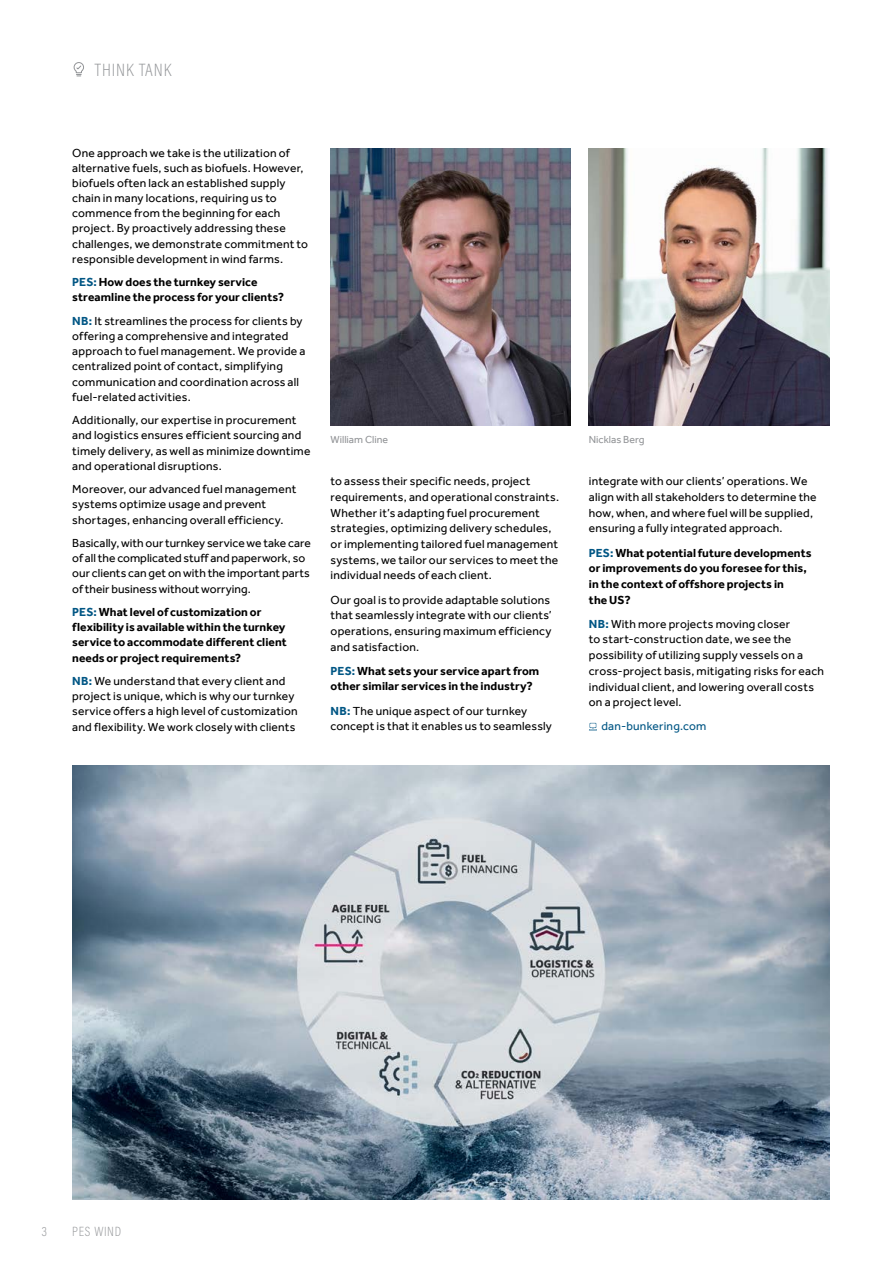
<style>
.page{position:relative;width:893px;height:1263px;background:#fff}
.page>*{position:absolute;margin:0;border:0;box-sizing:border-box;transform-origin:0 0}
.t1{font:200 18px "Acumin Pro Cond";letter-spacing:.05em;color:#939598}
.t2{font:200 13.5px "Acumin Pro Cond";letter-spacing:.05em;color:#939598}
.t3{font:12px/15.1px "Effra";letter-spacing:.015em;color:#000}
.t4{font:700 12px/15.1px "Effra";letter-spacing:.005em;color:#000}
.t5{font:12px "Effra";letter-spacing:.015em;color:#005684}
.t6{font:10.5px "Effra";color:#939598}
.s1{color:#005684}
.s2{font-weight:700;color:#005684}
</style>
<div class="page">
<svg style="left:589px;top:723px;width:8px;height:7px"></svg>
<img style="left:589px;top:149px;width:240px;height:276px">
<img style="left:331px;top:149px;width:240px;height:276px">
<img style="left:72px;top:765px;width:757px;height:434px">
<svg style="left:74px;top:62px;width:10px;height:15px"></svg>
<h1 class="t1" style="left:95px;top:58px;width:78px">THINK TANK</h1>
<p class="t3" style="left:72px;top:145px;width:237px">One approach we take is the utilization of alternative fuels, such as biofuels. However, biofuels often lack an established supply chain in many locations, requiring us to commence from the beginning for each project. By proactively addressing these challenges, we demonstrate commitment to responsible development in wind farms.</p>
<p class="t4" style="left:72px;top:275px;width:213px"><span class="s1">PES:</span> How does the turnkey service streamline the process for your clients?</p>
<p class="t3" style="left:72px;top:313px;width:235px"><span class="s2">NB:</span> It streamlines the process for clients by offering a comprehensive and integrated approach to fuel management. We provide a centralized point of contact, simplifying communication and coordination across all fuel-related activities.</p>
<p class="t3" style="left:72px;top:413px;width:240px">Additionally, our expertise in procurement and logistics ensures efficient sourcing and timely delivery, as well as minimize downtime and operational disruptions.</p>
<p class="t3" style="left:72px;top:482px;width:225px">Moreover, our advanced fuel management systems optimize usage and prevent shortages, enhancing overall efficiency.</p>
<p class="t3" style="left:72px;top:535px;width:240px">Basically, with our turnkey service we take care of all the complicated stuff and paperwork, so our clients can get on with the important parts of their business without worrying.</p>
<p class="t4" style="left:72px;top:604px;width:216px"><span class="s1">PES:</span> What level of customization or flexibility is available within the turnkey service to accommodate different client needs or project requirements?</p>
<p class="t3" style="left:72px;top:673px;width:227px"><span class="s2">NB:</span> We understand that every client and project is unique, which is why our turnkey service offers a high level of customization and flexibility. We work closely with clients</p>
<p class="t6" style="left:331px;top:434px;width:59px">William Cline</p>
<p class="t6" style="left:589px;top:434px;width:57px">Nicklas Berg</p>
<p class="t3" style="left:331px;top:473px;width:230px;line-height:15.8px">to assess their specific needs, project requirements, and operational constraints.<br>Whether it’s adapting fuel procurement strategies, optimizing delivery schedules, or implementing tailored fuel management systems, we tailor our services to meet the individual needs of each client.</p>
<p class="t3" style="left:331px;top:591px;width:223px;line-height:15.8px">Our goal is to provide adaptable solutions that seamlessly integrate with our clients’ operations, ensuring maximum efficiency and satisfaction.</p>
<p class="t4" style="left:331px;top:663px;width:210px;line-height:15.8px"><span class="s1">PES:</span> What sets your service apart from other similar services in the industry?</p>
<p class="t3" style="left:331px;top:703px;width:223px;line-height:15.8px"><span class="s2">NB:</span> The unique aspect of our turnkey concept is that it enables us to seamlessly</p>
<p class="t3" style="left:589px;top:473px;width:229px;line-height:15.8px">integrate with our clients’ operations. We align with all stakeholders to determine the how, when, and where fuel will be supplied, ensuring a fully integrated approach.</p>
<p class="t4" style="left:589px;top:544px;width:224px;line-height:15.8px"><span class="s1">PES:</span> What potential future developments or improvements do you foresee for this, in the context of offshore projects in<br>the US?</p>
<p class="t3" style="left:589px;top:616px;width:237px;line-height:15.8px"><span class="s2">NB:</span> With more projects moving closer<br>to start-construction date, we see the possibility of utilizing supply vessels on a cross-project basis, mitigating risks for each individual client, and lowering overall costs on a project level.</p>
<p class="t5" style="left:601px;top:719px;width:107px">dan-bunkering.com</p>
<p class="t2" style="left:42px;top:1223px;width:7px">3</p>
<p class="t2" style="left:72px;top:1223px;width:50px">PES WIND</p>
</div>
